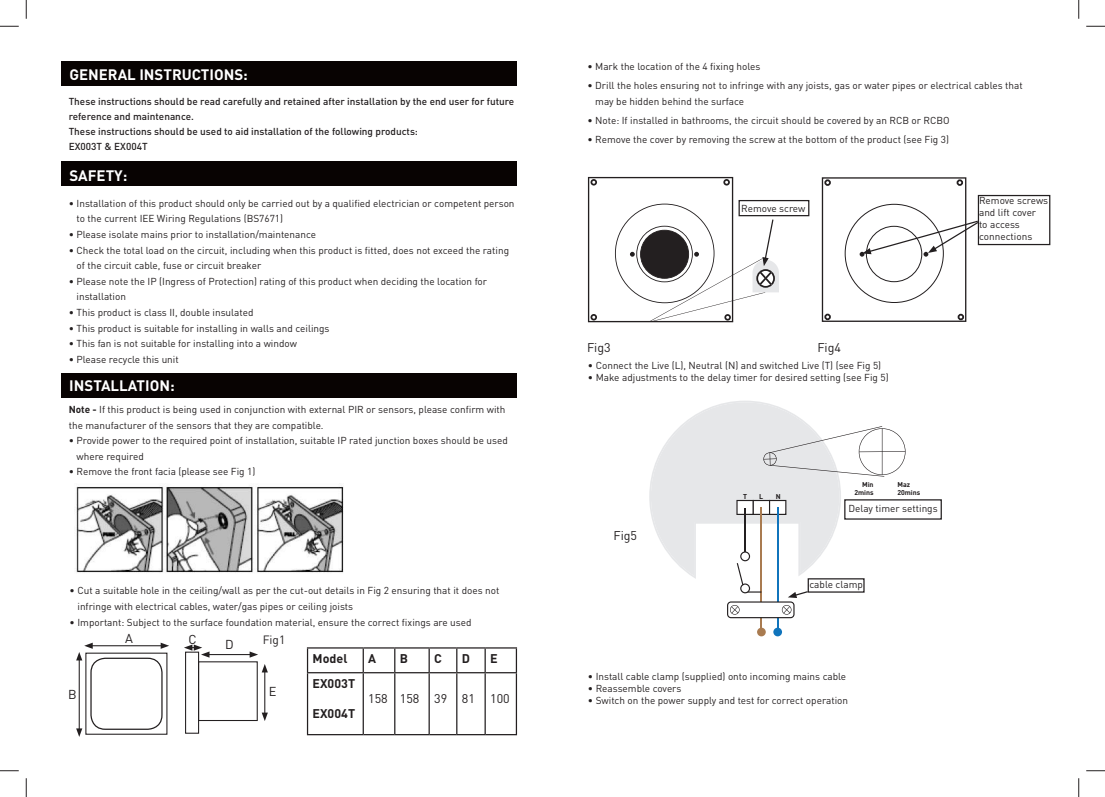
<style>
.page{position:relative;width:1105px;height:797px;background:#fff}
.page>*{position:absolute;margin:0;border:0;box-sizing:border-box;transform-origin:0 0}
.t1{font:700 15px "DIN";color:#fff}
.t2{font:12.75px "DIN";color:#231f20}
.t3{font:12.5px "DIN";color:#231f20}
.t4{font:700 12.5px "DIN";color:#231f20}
.t5{font:11.88px "DIN";color:#231f20}
.t6{font:10px/15.6px "DIN";color:#231f20}
.t7{font:500 10px/15px "DIN";color:#231f20}
.t8{font:700 7px/8.4px "DIN";color:#231f20;text-align:right}
.s1{font-weight:700}
</style>
<div class="page">
<div style="left:62px;top:61px;width:455px;height:25px;background:#080302"></div>
<div style="left:62px;top:161px;width:455px;height:25px;background:#080302"></div>
<div style="left:62px;top:373px;width:455px;height:24px;background:#080302"></div>
<div style="left:185px;top:651px;width:14px;height:82px;border:1px solid #231f20"></div>
<div style="left:198px;top:661px;width:60px;height:60px;border:1px solid #231f20"></div>
<hr style="left:91px;top:645px;width:72px;height:1px;background:#231f20">
<svg style="left:161px;top:642px;width:8px;height:7px"></svg>
<hr style="left:79px;top:658px;width:1px;height:72px;background:#231f20">
<svg style="left:76px;top:728px;width:6px;height:9px"></svg>
<svg style="left:76px;top:642px;width:17px;height:18px"></svg>
<hr style="left:208px;top:654px;width:44px;height:1px;background:#231f20">
<svg style="left:250px;top:651px;width:8px;height:6px"></svg>
<hr style="left:264px;top:670px;width:1px;height:44px;background:#231f20">
<svg style="left:262px;top:664px;width:6px;height:8px"></svg>
<svg style="left:262px;top:712px;width:6px;height:9px"></svg>
<svg style="left:184px;top:644px;width:25px;height:13px"></svg>
<hr style="left:307px;top:647px;width:56px;height:1px;background:#231f20">
<svg style="left:307px;top:648px;width:1px;height:24px"></svg>
<hr style="left:363px;top:647px;width:32px;height:1px;background:#231f20">
<svg style="left:363px;top:648px;width:1px;height:24px"></svg>
<hr style="left:395px;top:647px;width:34px;height:1px;background:#231f20">
<svg style="left:394px;top:648px;width:1px;height:24px"></svg>
<hr style="left:428px;top:648px;width:2px;height:24px;background:#231f20">
<hr style="left:485px;top:647px;width:32px;height:1px;background:#231f20">
<hr style="left:484px;top:648px;width:2px;height:24px;background:#231f20">
<svg style="left:516px;top:648px;width:1px;height:24px"></svg>
<hr style="left:307px;top:672px;width:56px;height:1px;background:#231f20">
<hr style="left:307px;top:673px;width:1px;height:61px;background:#231f20">
<hr style="left:363px;top:672px;width:32px;height:1px;background:#231f20">
<hr style="left:363px;top:673px;width:1px;height:61px;background:#231f20">
<hr style="left:395px;top:672px;width:34px;height:1px;background:#231f20">
<hr style="left:394px;top:673px;width:1px;height:61px;background:#231f20">
<hr style="left:428px;top:673px;width:2px;height:61px;background:#231f20">
<svg style="left:429px;top:647px;width:56px;height:26px"></svg>
<hr style="left:456px;top:673px;width:1px;height:61px;background:#231f20">
<hr style="left:485px;top:672px;width:32px;height:1px;background:#231f20">
<hr style="left:484px;top:673px;width:2px;height:61px;background:#231f20">
<hr style="left:516px;top:673px;width:1px;height:61px;background:#231f20">
<hr style="left:307px;top:734px;width:56px;height:1px;background:#231f20">
<hr style="left:363px;top:734px;width:32px;height:1px;background:#231f20">
<hr style="left:395px;top:734px;width:34px;height:1px;background:#231f20">
<svg style="left:429px;top:734px;width:56px;height:1px"></svg>
<hr style="left:485px;top:734px;width:32px;height:1px;background:#231f20">
<div style="left:822px;top:177px;width:144px;height:145px;border:1px solid #231f20"></div>
<div style="left:824px;top:179px;width:7px;height:7px;border:2px solid #231f20;border-radius:50%"></div>
<div style="left:824px;top:314px;width:7px;height:6px;border:2px solid #231f20;border-radius:50%"></div>
<svg style="left:958px;top:314px;width:6px;height:6px"></svg>
<div style="left:956px;top:179px;width:7px;height:7px;border:2px solid #231f20;border-radius:50%"></div>
<hr style="left:777px;top:507px;width:1px;height:125px;background:#1074bc">
<div style="left:773px;top:627px;width:9px;height:9px;background:#1074bc;border-radius:50%"></div>
<hr style="left:761px;top:507px;width:1px;height:125px;background:#a97b50">
<div style="left:757px;top:627px;width:9px;height:9px;background:#a97b50;border-radius:50%"></div>
<div style="left:738px;top:200px;width:71px;height:16px;border:1px solid #231f20"></div>
<svg style="left:588px;top:177px;width:191px;height:145px"></svg>
<img style="left:76px;top:486px;width:268px;height:87px">
<div style="left:90px;top:657px;width:73px;height:73px;border:1px solid #231f20;border-radius:14px"></div>
<svg style="left:860px;top:220px;width:120px;height:37px"></svg>
<div style="left:978px;top:195px;width:72px;height:50px;border:1px solid #231f20"></div>
<svg style="left:649px;top:401px;width:256px;height:217px"></svg>
<div style="left:844px;top:499px;width:98px;height:20px;border:1px solid #231f20"></div>
<svg style="left:0;top:25px;width:19px;height:2px"></svg>
<svg style="left:1086px;top:25px;width:19px;height:2px"></svg>
<svg style="left:0;top:770px;width:19px;height:1px"></svg>
<svg style="left:1086px;top:770px;width:19px;height:1px"></svg>
<svg style="left:25px;top:0;width:2px;height:19px"></svg>
<svg style="left:25px;top:778px;width:2px;height:19px"></svg>
<svg style="left:1078px;top:0;width:1px;height:19px"></svg>
<svg style="left:1078px;top:778px;width:1px;height:19px"></svg>
<h1 class="t1" style="left:69px;top:65px;width:180px">GENERAL INSTRUCTIONS:</h1>
<p class="t7" style="left:69px;top:93px;width:447px">These instructions should be read carefully and retained after installation by the end user for future reference and maintenance.<br>These instructions should be used to aid installation of the following products:<br>EX003T &amp; EX004T</p>
<h1 class="t1" style="left:69px;top:165px;width:60px">SAFETY:</h1>
<p class="t6" style="left:77px;top:195px;width:439px;text-indent:-8px">• Installation of this product should only be carried out by a qualified electrician or competent person to the current IEE Wiring Regulations (BS7671)</p>
<p class="t6" style="left:69px;top:226px;width:249px">• Please isolate mains prior to installation/maintenance</p>
<p class="t6" style="left:77px;top:242px;width:434px;text-indent:-8px">• Check the total load on the circuit, including when this product is fitted, does not exceed the rating of the circuit cable, fuse or circuit breaker</p>
<p class="t6" style="left:77px;top:273px;width:412px;text-indent:-8px">• Please note the IP (Ingress of Protection) rating of this product when deciding the location for installation</p>
<p class="t6" style="left:69px;top:304px;width:186px">• This product is class II, double insulated</p>
<p class="t6" style="left:69px;top:320px;width:262px">• This product is suitable for installing in walls and ceilings</p>
<p class="t6" style="left:69px;top:336px;width:230px">• This fan is not suitable for installing into a window</p>
<p class="t6" style="left:69px;top:351px;width:111px">• Please recycle this unit</p>
<h1 class="t1" style="left:69px;top:376px;width:107px">INSTALLATION:</h1>
<p class="t6" style="left:69px;top:401px;width:438px"><span class="s1">Note -</span> If this product is being used in conjunction with external PIR or sensors, please confirm with the manufacturer of the sensors that they are compatible.</p>
<p class="t6" style="left:77px;top:432px;width:433px;text-indent:-8px">• Provide power to the required point of installation, suitable IP rated junction boxes should be used where required</p>
<p class="t6" style="left:69px;top:464px;width:188px">• Remove the front facia (please see Fig 1)</p>
<p class="t6" style="left:77px;top:582px;width:423px;text-indent:-8px">• Cut a suitable hole in the ceiling/wall as per the cut-out details in Fig 2 ensuring that it does not infringe with electrical cables, water/gas pipes or ceiling joists</p>
<p class="t6" style="left:70px;top:614px;width:403px">• Important: Subject to the surface foundation material, ensure the correct fixings are used</p>
<p class="t2" style="left:125px;top:630px;width:9px">A</p>
<p class="t2" style="left:189px;top:631px;width:10px">C</p>
<p class="t2" style="left:225px;top:636px;width:10px">D</p>
<p class="t5" style="left:263px;top:632px;width:24px">Fig1</p>
<p class="t2" style="left:68px;top:686px;width:10px">B</p>
<p class="t2" style="left:269px;top:683px;width:9px">E</p>
<p class="t4" style="left:313px;top:650px;width:36px">Model</p>
<p class="t4" style="left:368px;top:650px;width:9px">A</p>
<p class="t4" style="left:400px;top:650px;width:10px">B</p>
<p class="t4" style="left:434px;top:650px;width:9px">C</p>
<p class="t4" style="left:462px;top:650px;width:10px">D</p>
<p class="t4" style="left:490px;top:650px;width:9px">E</p>
<p class="t4" style="left:313px;top:675px;width:44px">EX003T</p>
<p class="t4" style="left:313px;top:705px;width:44px">EX004T</p>
<p class="t3" style="left:368px;top:690px;width:143px">158 158 39 81 100</p>
<p class="t6" style="left:587px;top:58px;width:175px">• Mark the location of the 4 fixing holes</p>
<p class="t6" style="left:595px;top:77px;width:429px;text-indent:-8px">• Drill the holes ensuring not to infringe with any joists, gas or water pipes or electrical cables that may be hidden behind the surface</p>
<p class="t6" style="left:587px;top:112px;width:364px">• Note: If installed in bathrooms, the circuit should be covered by an RCB or RCBO</p>
<p class="t6" style="left:587px;top:131px;width:363px">• Remove the cover by removing the screw at the bottom of the product (see Fig 3)</p>
<p class="t3" style="left:587px;top:339px;width:25px">Fig3</p>
<p class="t6" style="left:741px;top:201px;width:66px">Remove screw</p>
<p class="t3" style="left:817px;top:339px;width:25px">Fig4</p>
<p class="t6" style="left:588px;top:357px;width:295px">• Connect the Live (L), Neutral (N) and switched Live (T) (see Fig 5)</p>
<p class="t6" style="left:588px;top:369px;width:302px">• Make adjustments to the delay timer for desired setting (see Fig 5)</p>
<p class="t3" style="left:613px;top:527px;width:25px">Fig5</p>
<p class="t8" style="left:743px;top:491px;width:5px">T</p>
<p class="t8" style="left:759px;top:491px;width:5px">L</p>
<p class="t8" style="left:776px;top:491px;width:6px">N</p>
<p class="t8" style="left:854px;top:479px;width:21px">Min<br>2mins</p>
<p class="t8" style="left:897px;top:479px;width:24px;text-align:left">Maz<br>20mins</p>
<p class="t6" style="left:848px;top:501px;width:91px">Delay timer settings</p>
<p class="t6" style="left:809px;top:577px;width:55px">cable clamp</p>
<p class="t6" style="left:588px;top:668px;width:260px">• Install cable clamp (supplied) onto incoming mains cable</p>
<p class="t6" style="left:588px;top:680px;width:95px">• Reassemble covers</p>
<p class="t6" style="left:588px;top:692px;width:262px">• Switch on the power supply and test for correct operation</p>
<p class="t6" style="left:979px;top:194px;width:71px;line-height:12px">Remove screws and lift cover<br>to access connections</p>
</div>
